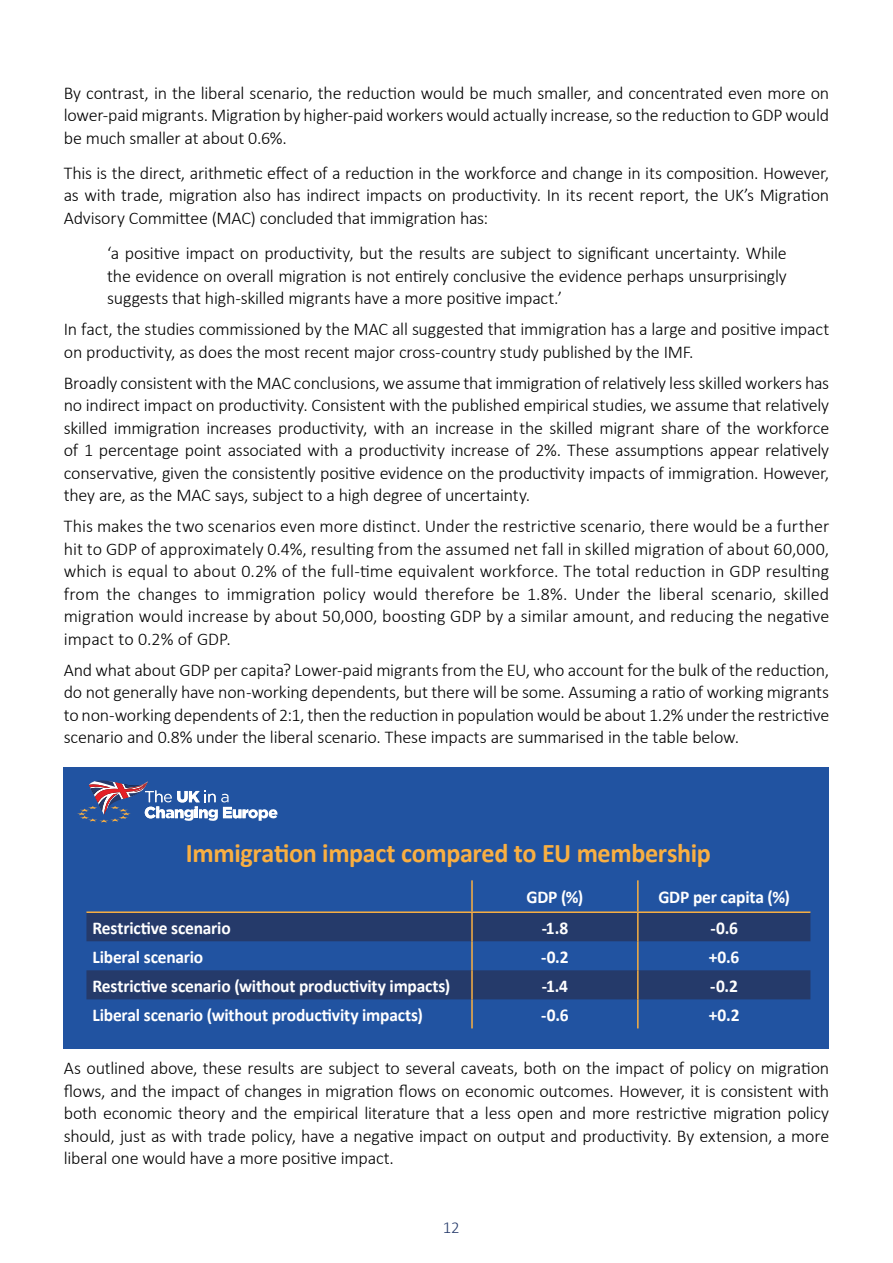
<style>
.page{position:relative;width:893px;height:1263px;background:#fff}
.page>*{position:absolute;margin:0;border:0;box-sizing:border-box;transform-origin:0 0}
.t1{font:700 27px "Calibri";letter-spacing:-.015em;color:#f9af42}
.t2{font:300 18px/22.5px "Calibri";letter-spacing:-.01em;color:#000;text-align:justify}
.t3{font:700 18px "Calibri";letter-spacing:-.01em;color:#fff}
.t4{font:300 16.8px "Calibri";color:#253a6a}
</style>
<div class="page">
<div style="left:64px;top:767px;width:765px;height:281px;background:#2153a1"></div>
<svg style="left:77px;top:780px;width:200px;height:42px"></svg>
<svg style="left:86px;top:913px;width:724px;height:86px;fill:#253a6a"></svg>
<hr style="left:471px;top:913px;width:2px;height:28px;background:#f9af42">
<hr style="left:471px;top:941px;width:2px;height:29px;background:#f9af42">
<hr style="left:471px;top:970px;width:2px;height:29px;background:#f9af42">
<hr style="left:471px;top:999px;width:2px;height:29px;background:#f9af42">
<hr style="left:86px;top:911px;width:386px;height:2px;background:#f9af42">
<hr style="left:472px;top:911px;width:166px;height:2px;background:#f9af42">
<hr style="left:638px;top:911px;width:172px;height:2px;background:#f9af42">
<hr style="left:637px;top:913px;width:2px;height:28px;background:#f9af42">
<hr style="left:637px;top:941px;width:2px;height:29px;background:#f9af42">
<hr style="left:637px;top:970px;width:2px;height:29px;background:#f9af42">
<hr style="left:637px;top:999px;width:2px;height:29px;background:#f9af42">
<hr style="left:471px;top:880px;width:2px;height:31px;background:#f9af42">
<hr style="left:637px;top:880px;width:2px;height:31px;background:#f9af42">
<p class="t2" style="left:64px;top:80px;width:767px">By contrast, in the liberal scenario, the reduction would be much smaller, and concentrated even more on lower-paid migrants. Migration by higher-paid workers would actually increase, so the reduction to GDP would be much smaller at about 0.6%.</p>
<p class="t2" style="left:64px;top:161px;width:767px">This is the direct, arithmetic effect of a reduction in the workforce and change in its composition. However, as with trade, migration also has indirect impacts on productivity. In its recent report, the UK’s Migration Advisory Committee (MAC) concluded that immigration has:</p>
<p class="t2" style="left:107px;top:241px;width:681px">‘a positive impact on productivity, but the results are subject to significant uncertainty. While the evidence on overall migration is not entirely conclusive the evidence perhaps unsurprisingly suggests that high-skilled migrants have a more positive impact.’</p>
<p class="t2" style="left:64px;top:317px;width:767px">In fact, the studies commissioned by the MAC all suggested that immigration has a large and positive impact on productivity, as does the most recent major cross-country study published by the IMF.</p>
<p class="t2" style="left:64px;top:370px;width:767px">Broadly consistent with the MAC conclusions, we assume that immigration of relatively less skilled workers has no indirect impact on productivity. Consistent with the published empirical studies, we assume that relatively skilled immigration increases productivity, with an increase in the skilled migrant share of the workforce of 1 percentage point associated with a productivity increase of 2%. These assumptions appear relatively conservative, given the consistently positive evidence on the productivity impacts of immigration. However, they are, as the MAC says, subject to a high degree of uncertainty.</p>
<p class="t2" style="left:64px;top:514px;width:767px">This makes the two scenarios even more distinct. Under the restrictive scenario, there would be a further hit to GDP of approximately 0.4%, resulting from the assumed net fall in skilled migration of about 60,000, which is equal to about 0.2% of the full-time equivalent workforce. The total reduction in GDP resulting from the changes to immigration policy would therefore be 1.8%. Under the liberal scenario, skilled migration would increase by about 50,000, boosting GDP by a similar amount, and reducing the negative impact to 0.2% of GDP.</p>
<p class="t2" style="left:64px;top:657px;width:767px">And what about GDP per capita? Lower-paid migrants from the EU, who account for the bulk of the reduction, do not generally have non-working dependents, but there will be some. Assuming a ratio of working migrants to non-working dependents of 2:1, then the reduction in population would be about 1.2% under the restrictive scenario and 0.8% under the liberal scenario. These impacts are summarised in the table below.</p>
<h1 class="t1" style="left:186px;top:836px;width:526px">Immigration impact compared to EU membership</h1>
<p class="t3" style="left:526px;top:885px;width:58px">GDP (%)</p>
<p class="t3" style="left:658px;top:885px;width:133px">GDP per capita (%)</p>
<p class="t3" style="left:92px;top:916px;width:140px">Restrictive scenario</p>
<p class="t3" style="left:542px;top:916px;width:28px">-1.8</p>
<p class="t3" style="left:710px;top:916px;width:29px">-0.6</p>
<p class="t3" style="left:92px;top:945px;width:112px">Liberal scenario</p>
<p class="t3" style="left:541px;top:945px;width:29px">-0.2</p>
<p class="t3" style="left:709px;top:945px;width:32px">+0.6</p>
<p class="t3" style="left:92px;top:974px;width:359px">Restrictive scenario (without productivity impacts)</p>
<p class="t3" style="left:542px;top:974px;width:28px">-1.4</p>
<p class="t3" style="left:710px;top:974px;width:29px">-0.2</p>
<p class="t3" style="left:92px;top:1003px;width:332px">Liberal scenario (without productivity impacts)</p>
<p class="t3" style="left:541px;top:1003px;width:29px">-0.6</p>
<p class="t3" style="left:709px;top:1003px;width:32px">+0.2</p>
<p class="t2" style="left:64px;top:1056px;width:767px">As outlined above, these results are subject to several caveats, both on the impact of policy on migration flows, and the impact of changes in migration flows on economic outcomes. However, it is consistent with both economic theory and the empirical literature that a less open and more restrictive migration policy should, just as with trade policy, have a negative impact on output and productivity. By extension, a more liberal one would have a more positive impact.</p>
<p class="t4" style="left:443px;top:1217px;width:19px">12</p>
</div>
